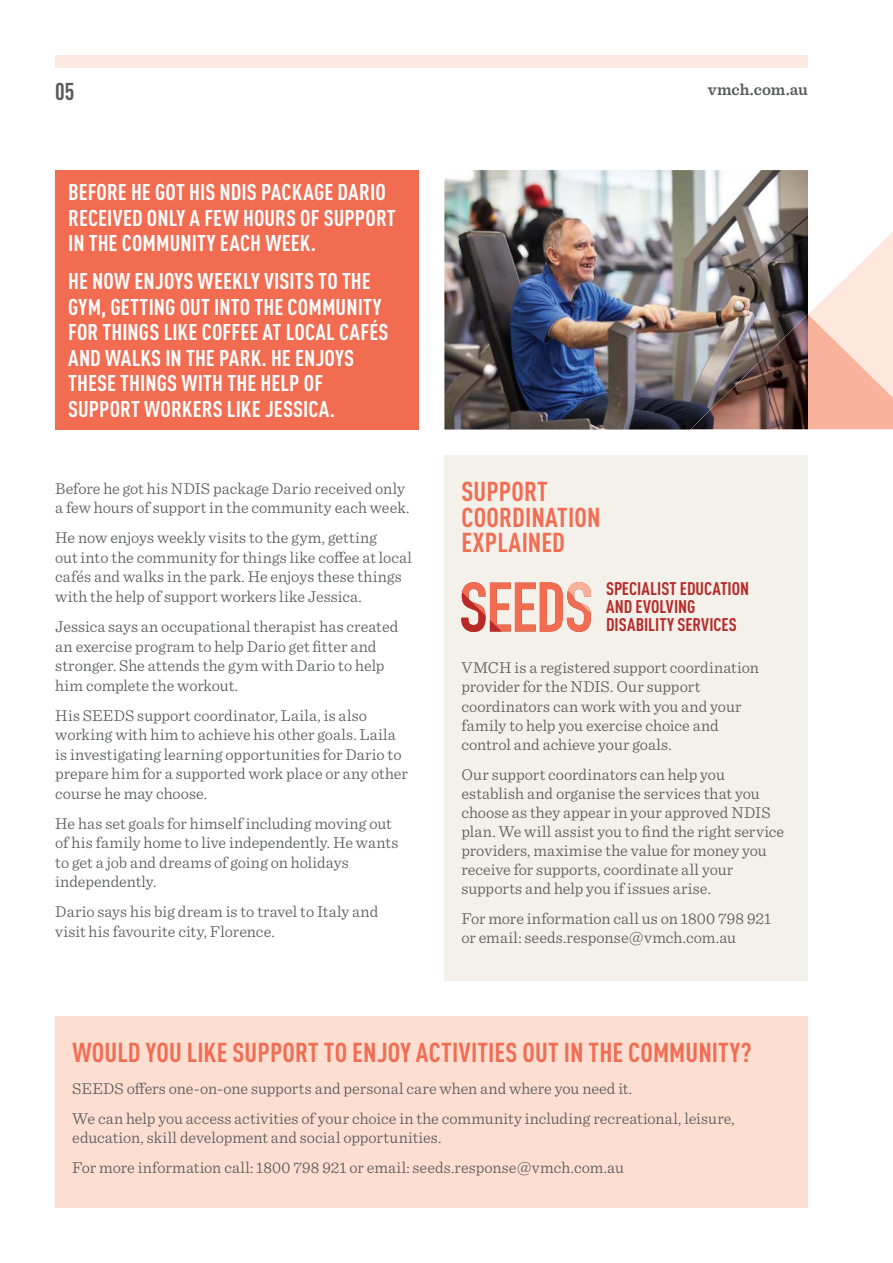
<style>
.page{position:relative;width:893px;height:1263px;background:#fff}
.page>*{position:absolute;margin:0;border:0;box-sizing:border-box;transform-origin:0 0}
.t1{font:700 condensed 27px/25.5px "DIN Pro";letter-spacing:.005em;color:#f26c52}
.t2{font:700 condensed 24px "DIN Pro";color:#58595b}
.t3{font:700 condensed 22.5px/25.5px "DIN Pro";letter-spacing:.005em;color:#fff}
.t4{font:700 condensed 18.15px/18.1px "DIN Pro";color:#b82927}
.t5{font:300 16.5px/19.5px "Sentinel";color:#58595b}
.t6{font:600 16.5px "Sentinel";color:#58595b}
</style>
<div class="page">
<img style="left:444px;top:170px;width:364px;height:260px">
<div style="left:55px;top:170px;width:364px;height:260px;background:#f26c52"></div>
<div style="left:55px;top:1016px;width:753px;height:192px;background:#fdded1"></div>
<div style="left:444px;top:455px;width:364px;height:525px;background:#f4f1ea"></div>
<svg style="left:461px;top:582px;width:130px;height:50px"></svg>
<img style="left:690px;top:203px;width:203px;height:227px">
<img style="left:767px;top:314px;width:41px;height:39px">
<img style="left:728px;top:353px;width:41px;height:38px">
<img style="left:769px;top:353px;width:39px;height:77px">
<img style="left:690px;top:391px;width:79px;height:39px">
<div style="left:55px;top:55px;width:753px;height:13px;background:#fde9e1"></div>
<h2 class="t2" style="left:55px;top:83px;width:21px">05</h2>
<h3 class="t3" style="left:68px;top:182px;width:329px">BEFORE HE GOT HIS NDIS PACKAGE DARIO<br>RECEIVED ONLY A FEW HOURS OF SUPPORT<br>IN THE COMMUNITY EACH WEEK.</h3>
<h3 class="t3" style="left:68px;top:271px;width:322px">HE NOW ENJOYS WEEKLY VISITS TO THE<br>GYM, GETTING OUT INTO THE COMMUNITY<br>FOR THINGS LIKE COFFEE AT LOCAL CAFÉS<br>AND WALKS IN THE PARK. HE ENJOYS<br>THESE THINGS WITH THE HELP OF<br>SUPPORT WORKERS LIKE JESSICA.</h3>
<p class="t5" style="left:55px;top:480px;width:356px">Before he got his NDIS package Dario received only a few hours of support in the community each week.</p>
<p class="t5" style="left:55px;top:530px;width:358px">He now enjoys weekly visits to the gym, getting<br>out into the community for things like coffee at local cafés and walks in the park. He enjoys these things with the help of support workers like Jessica.</p>
<p class="t5" style="left:55px;top:618px;width:345px">Jessica says an occupational therapist has created an exercise program to help Dario get fitter and stronger. She attends the gym with Dario to help him complete the workout.</p>
<p class="t5" style="left:55px;top:707px;width:354px">His SEEDS support coordinator, Laila, is also working with him to achieve his other goals. Laila is investigating learning opportunities for Dario to prepare him for a supported work place or any other course he may choose.</p>
<p class="t5" style="left:55px;top:815px;width:345px">He has set goals for himself including moving out of his family home to live independently. He wants to get a job and dreams of going on holidays independently.</p>
<p class="t5" style="left:55px;top:904px;width:324px">Dario says his big dream is to travel to Italy and visit his favourite city, Florence.</p>
<p class="t6" style="left:708px;top:83px;width:102px">vmch.com.au</p>
<h1 class="t1" style="left:461px;top:482px;width:140px">SUPPORT<br>COORDINATION<br>EXPLAINED</h1>
<p class="t4" style="left:606px;top:582px;width:144px">SPECIALIST EDUCATION<br>AND EVOLVING<br>DISABILITY SERVICES</p>
<p class="t5" style="left:461px;top:660px;width:299px">VMCH is a registered support coordination provider for the NDIS. Our support coordinators can work with you and your family to help you exercise choice and control and achieve your goals.</p>
<p class="t5" style="left:461px;top:766px;width:324px">Our support coordinators can help you establish and organise the services that you choose as they appear in your approved NDIS plan. We will assist you to find the right service providers, maximise the value for money you receive for supports, coordinate all your supports and help you if issues arise.</p>
<p class="t5" style="left:461px;top:911px;width:311px">For more information call us on 1800 798 921 or email: seeds.response@vmch.com.au</p>
<h1 class="t1" style="left:72px;top:1043px;width:681px">WOULD YOU LIKE SUPPORT TO ENJOY ACTIVITIES OUT IN THE COMMUNITY?</h1>
<p class="t5" style="left:72px;top:1075px;width:664px;line-height:29.7px">SEEDS offers one-on-one supports and personal care when and where you need it.<br>We can help you access activities of your choice in the community including recreational, leisure,</p>
<p class="t5" style="left:72px;top:1124px;width:553px;line-height:29.7px">education, skill development and social opportunities.<br>For more information call: 1800 798 921 or email: seeds.response@vmch.com.au</p>
</div>
